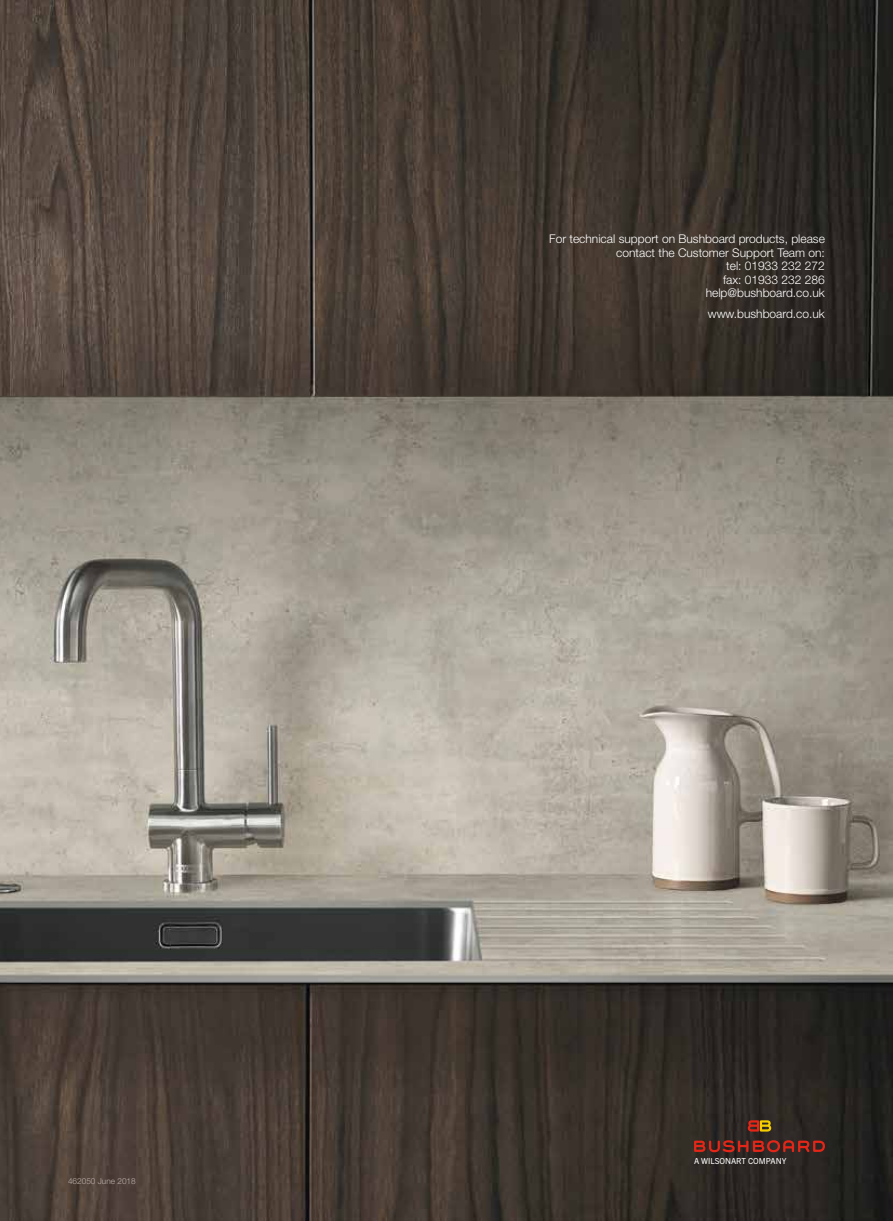
<style>
.page{position:relative;width:893px;height:1221px;background:#fff}
.page>*{position:absolute;margin:0;border:0;box-sizing:border-box;transform-origin:0 0}
.t1{font:300 12px/13.5px "Helvetica Neue LT Std";color:#fff;text-align:right}
.t2{font:8.25px "Trade Gothic Next LT Pro";color:#fff}
.t3{font:300 8.25px "Helvetica Neue LT Std";color:#bcb1ab}
</style>
<div class="page">
<img style="left:0;top:0;width:893px;height:1220px">
<svg style="left:694px;top:1140px;width:131px;height:12px;background:#7b261e"></svg>
<svg style="left:748px;top:1120px;width:23px;height:11px"></svg>
<p class="t3" style="left:68px;top:1176px;width:69px">462050 June 2018</p>
<p class="t1" style="left:549px;top:232px;width:277px">For technical support on Bushboard products, please contact the Customer Support Team on:<br>tel: 01933 232 272<br>fax: 01933 232 286<br>help@bushboard.co.uk</p>
<p class="t1" style="left:708px;top:306px;width:119px">www.bushboard.co.uk</p>
<p class="t2" style="left:694px;top:1154px;width:94px">A WILSONART COMPANY</p>
</div>
